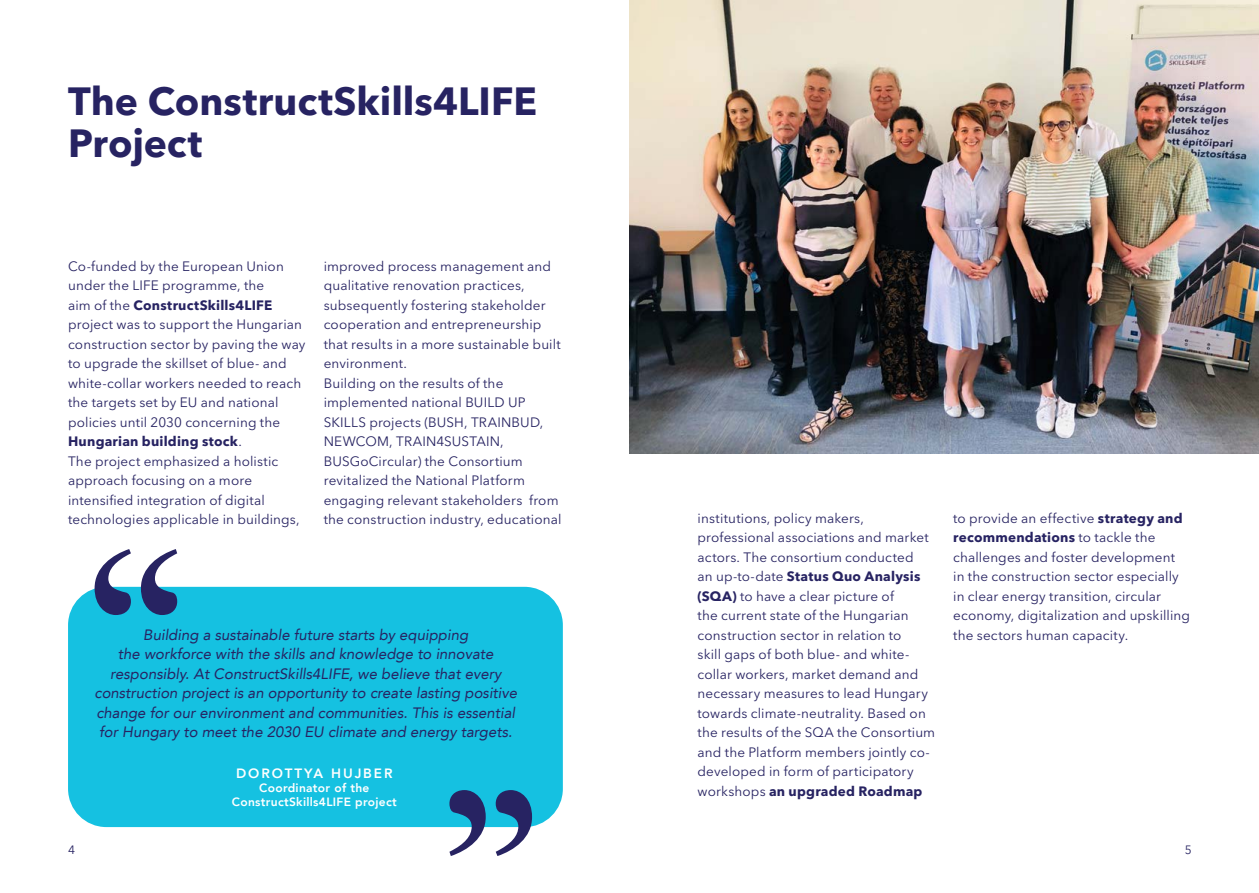
<style>
.page{position:relative;width:1259px;height:893px;background:#fff}
.page>*{position:absolute;margin:0;border:0;box-sizing:border-box;transform-origin:0 0}
.t1{font:285.75px "Minion Variable Concept";color:#272362}
.t2{font:700 39px/42px "Avenir Next LT Pro";color:#272362}
.t3{font:italic 15px/19.5px "Avenir LT";color:#272362;text-align:center}
.t4{font:13.5px/19.5px "Avenir Next LT Pro";letter-spacing:.01em;color:#272362}
.t5{font:800 13.5px "Avenir LT";letter-spacing:.14em;color:#fff}
.t6{font:800 12px/14.4px "Avenir LT";letter-spacing:.025em;color:#fff;text-align:center}
.t7{font:12px "Avenir Next LT Pro";color:#272362}
.s1{font-weight:700}
</style>
<div class="page">
<div style="left:68px;top:587px;width:495px;height:240px;background:#15c1e1;border-radius:38px"></div>
<img style="left:629px;top:0;width:630px;height:454px">
<h2 class="t2" style="left:68px;top:80px;width:470px">The ConstructSkills4LIFE<br>Project</h2>
<p class="t4" style="left:68px;top:256px;width:239px">Co-funded by the European Union under the LIFE programme, the<br>aim of the <span class="s1">ConstructSkills4LIFE </span>project was to support the Hungarian construction sector by paving the way to upgrade the skillset of blue- and white-collar workers needed to reach the targets set by EU and national policies until 2030 concerning the <span class="s1">Hungarian building stock</span>.<br>The project emphasized a holistic approach focusing on a more intensified integration of digital technologies applicable in buildings,</p>
<p class="t4" style="left:324px;top:256px;width:239px">improved process management and qualitative renovation practices, subsequently fostering stakeholder cooperation and entrepreneurship that results in a more sustainable built environment.<br>Building on the results of the implemented national BUILD UP SKILLS projects (BUSH, TRAINBUD, NEWCOM, TRAIN4SUSTAIN, BUSGoCircular) the Consortium revitalized the National Platform engaging relevant stakeholders from the construction industry, educational</p>
<p class="t4" style="left:697px;top:508px;width:239px">institutions, policy makers, professional associations and market actors. The consortium conducted<br>an up-to-date <span class="s1">Status Quo Analysis (SQA)</span> to have a clear picture of<br>the current state of the Hungarian construction sector in relation to<br>skill gaps of both blue- and white&shy;collar workers, market demand and necessary measures to lead Hungary towards climate-neutrality. Based on the results of the SQA the Consortium and the Platform members jointly co&shy;developed in form of participatory workshops <span class="s1">an upgraded Roadmap</span></p>
<p class="t4" style="left:953px;top:508px;width:238px">to provide an effective <span class="s1">strategy and recommendations</span> to tackle the challenges and foster development<br>in the construction sector especially in clear energy transition, circular economy, digitalization and upskilling the sectors human capacity.</p>
<h1 class="t1" style="left:85px;top:462px;width:104px">“</h1>
<p class="t3" style="left:94px;top:625px;width:424px">Building a sustainable future starts by equipping<br>the workforce with the skills and knowledge to innovate responsibly. At ConstructSkills4LIFE, we believe that every construction project is an opportunity to create lasting positive change for our environment and communities. This is essential for Hungary to meet the 2030 EU climate and energy targets.</p>
<p class="t5" style="left:236px;top:765px;width:158px">DOROTTYA HUJBER</p>
<p class="t6" style="left:232px;top:781px;width:166px">Coordinator of the<br>ConstructSkills4LIFE project</p>
<h1 class="t1" style="left:542px;top:943px;width:104px;rotate:-180deg">“</h1>
<p class="t7" style="left:68px;top:842px;width:8px">4</p>
<p class="t7" style="left:1184px;top:842px;width:8px">5</p>
</div>
